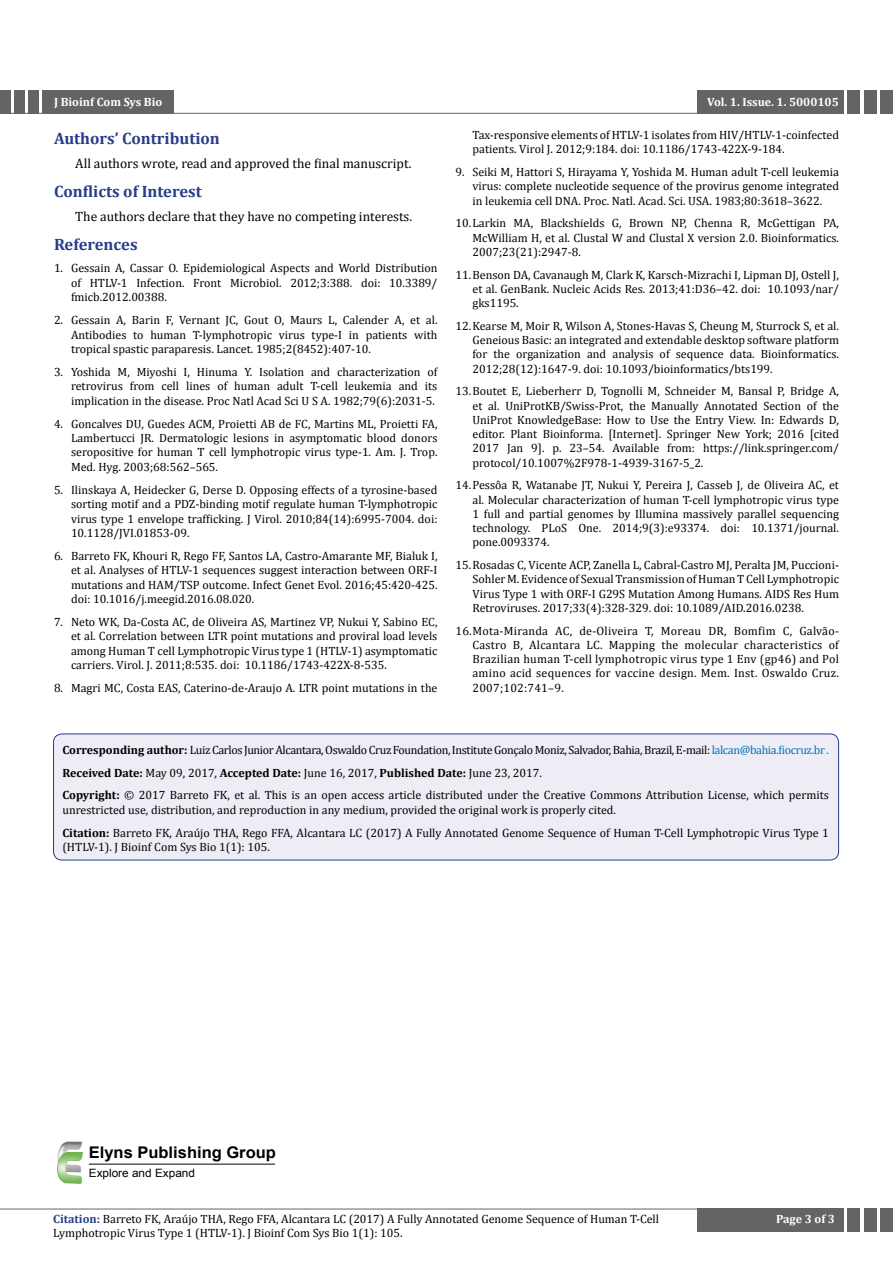
<style>
.page{position:relative;width:893px;height:1263px;background:#fff}
.page>*{position:absolute;margin:0;border:0;box-sizing:border-box;transform-origin:0 0}
.t1{font:700 16.5px "Cambria";color:#273c8a}
.t2{font:700 16.05px "Arial";color:#000}
.t3{font:13.5px "Cambria";color:#000}
.t4{font:12px/14.2px "Cambria";color:#000;text-align:justify}
.t5{font:12px/14.4px "Cambria";color:#000101}
.t6{font:12px/23px "Cambria";letter-spacing:-.03em;color:#000}
.t7{font:700 12px "Cambria";color:#fff}
.t8{font:11.55px "Arial";color:#000}
.s1{font-weight:700}
.s2{color:#0072bc}
.s3{color:#000}
.s4{font-weight:700;color:#000}
.s5{font-weight:700;color:#263d8b}
</style>
<div class="page">
<hr style="left:0;top:1209px;width:839px;height:1px;background:#636466">
<hr style="left:0;top:113px;width:811px;height:1px;background:#636466">
<div style="left:847px;top:1208px;width:13px;height:24px;background:#636466"></div>
<div style="left:864px;top:1208px;width:12px;height:24px;background:#636466"></div>
<div style="left:880px;top:1208px;width:13px;height:24px;background:#636466"></div>
<div style="left:697px;top:1208px;width:146px;height:24px;background:#636466"></div>
<div style="left:847px;top:90px;width:13px;height:23px;background:#636466"></div>
<div style="left:864px;top:90px;width:12px;height:23px;background:#636466"></div>
<div style="left:880px;top:90px;width:13px;height:23px;background:#636466"></div>
<div style="left:697px;top:90px;width:146px;height:23px;background:#636466"></div>
<div style="left:42px;top:90px;width:11px;height:23px;background:#636466"></div>
<div style="left:28px;top:90px;width:11px;height:23px;background:#636466"></div>
<div style="left:14px;top:90px;width:11px;height:23px;background:#636466"></div>
<div style="left:0;top:90px;width:11px;height:23px;background:#636466"></div>
<div style="left:47px;top:90px;width:126px;height:23px;background:#636466"></div>
<svg style="left:57px;top:1151px;width:26px;height:32px"></svg>
<img style="left:57px;top:1159px;width:13px;height:16px">
<img style="left:58px;top:1141px;width:24px;height:10px">
<hr style="left:89px;top:1164px;width:186px;height:1px;background:#000">
<div style="left:54px;top:734px;width:785px;height:126px;background:#eeedf5;border-radius:9px"></div>
<div style="left:53px;top:733px;width:786px;height:127px;border:1px solid #273c8a;border-radius:9px"></div>
<p class="t7" style="left:54px;top:93px;width:110px">J Bioinf Com Sys Bio</p>
<p class="t7" style="left:707px;top:93px;width:133px">Vol. 1. Issue. 1. 5000105</p>
<h1 class="t1" style="left:54px;top:126px;width:167px">Authors’ Contribution</h1>
<p class="t3" style="left:75px;top:156px;width:338px">All authors wrote, read and approved the final manuscript.</p>
<h1 class="t1" style="left:54px;top:179px;width:149px">Conflicts of Interest</h1>
<p class="t3" style="left:75px;top:209px;width:338px">The authors declare that they have no competing interests.</p>
<h1 class="t1" style="left:54px;top:232px;width:85px">References</h1>
<p class="t4" style="left:71px;top:261px;width:368px;text-indent:-17px">1. Gessain A, Cassar O. Epidemiological Aspects and World Distribution of HTLV-1 Infection. Front Microbiol. 2012;3:388. doi: 10.3389/ fmicb.2012.00388.</p>
<p class="t4" style="left:71px;top:313px;width:368px;text-indent:-17px">2. Gessain A, Barin F, Vernant JC, Gout O, Maurs L, Calender A, et al.<br>Antibodies to human T-lymphotropic virus type-I in patients with tropical spastic paraparesis. Lancet. 1985;2(8452):407-10.</p>
<p class="t4" style="left:71px;top:365px;width:368px;text-indent:-17px">3. Yoshida M, Miyoshi I, Hinuma Y. Isolation and characterization of retrovirus from cell lines of human adult T-cell leukemia and its implication in the disease. Proc Natl Acad Sci U S A. 1982;79(6):2031-5.</p>
<p class="t4" style="left:71px;top:416px;width:368px;text-indent:-17px">4. Goncalves DU, Guedes ACM, Proietti AB de FC, Martins ML, Proietti FA, Lambertucci JR. Dermatologic lesions in asymptomatic blood donors seropositive for human T cell lymphotropic virus type-1. Am. J. Trop.<br>Med. Hyg. 2003;68:562–565.</p>
<p class="t4" style="left:71px;top:482px;width:368px;text-indent:-17px">5. Ilinskaya A, Heidecker G, Derse D. Opposing effects of a tyrosine-based sorting motif and a PDZ-binding motif regulate human T-lymphotropic virus type 1 envelope trafficking. J Virol. 2010;84(14):6995-7004. doi:<br>10.1128/JVI.01853-09.</p>
<p class="t4" style="left:71px;top:548px;width:368px;text-indent:-17px">6. Barreto FK, Khouri R, Rego FF, Santos LA, Castro-Amarante MF, Bialuk I, et al. Analyses of HTLV-1 sequences suggest interaction between ORF-I mutations and HAM/TSP outcome. Infect Genet Evol. 2016;45:420-425. doi: 10.1016/j.meegid.2016.08.020.</p>
<p class="t4" style="left:71px;top:615px;width:368px;text-indent:-17px">7. Neto WK, Da-Costa AC, de Oliveira AS, Martinez VP, Nukui Y, Sabino EC, et al. Correlation between LTR point mutations and proviral load levels among Human T cell Lymphotropic Virus type 1 (HTLV-1) asymptomatic carriers. Virol. J. 2011;8:535. doi: 10.1186/1743-422X-8-535.</p>
<p class="t4" style="left:54px;top:681px;width:385px">8. Magri MC, Costa EAS, Caterino-de-Araujo A. LTR point mutations in the</p>
<p class="t4" style="left:472px;top:128px;width:368px">Tax-responsive elements of HTLV-1 isolates from HIV/HTLV-1-coinfected patients. Virol J. 2012;9:184. doi: 10.1186/1743-422X-9-184.</p>
<p class="t4" style="left:472px;top:165px;width:368px;text-indent:-17px">9. Seiki M, Hattori S, Hirayama Y, Yoshida M. Human adult T-cell leukemia virus: complete nucleotide sequence of the provirus genome integrated in leukemia cell DNA. Proc. Natl. Acad. Sci. USA. 1983;80:3618–3622.</p>
<p class="t4" style="left:472px;top:216px;width:368px;text-indent:-17px">10.Larkin MA, Blackshields G, Brown NP, Chenna R, McGettigan PA, McWilliam H, et al. Clustal W and Clustal X version 2.0. Bioinformatics.<br>2007;23(21):2947-8.</p>
<p class="t4" style="left:472px;top:267px;width:368px;text-indent:-17px">11.Benson DA, Cavanaugh M, Clark K, Karsch-Mizrachi I, Lipman DJ, Ostell J, et al. GenBank. Nucleic Acids Res. 2013;41:D36–42. doi: 10.1093/nar/ gks1195.</p>
<p class="t4" style="left:472px;top:319px;width:368px;text-indent:-17px">12.Kearse M, Moir R, Wilson A, Stones-Havas S, Cheung M, Sturrock S, et al.<br>Geneious Basic: an integrated and extendable desktop software platform for the organization and analysis of sequence data. Bioinformatics.<br>2012;28(12):1647-9. doi: 10.1093/bioinformatics/bts199.</p>
<p class="t4" style="left:472px;top:384px;width:368px;text-indent:-17px">13.Boutet E, Lieberherr D, Tognolli M, Schneider M, Bansal P, Bridge A, et al. UniProtKB/Swiss-Prot, the Manually Annotated Section of the UniProt KnowledgeBase: How to Use the Entry View. In: Edwards D, editor. Plant Bioinforma. [Internet]. Springer New York; 2016 [cited 2017 Jan 9]. p. 23–54. Available from: https://link.springer.com/ protocol/10.1007%2F978-1-4939-3167-5_2.</p>
<p class="t4" style="left:472px;top:478px;width:368px;text-indent:-17px">14.Pessôa R, Watanabe JT, Nukui Y, Pereira J, Casseb J, de Oliveira AC, et al. Molecular characterization of human T-cell lymphotropic virus type 1 full and partial genomes by Illumina massively parallel sequencing technology. PLoS One. 2014;9(3):e93374. doi: 10.1371/journal. pone.0093374.</p>
<p class="t4" style="left:472px;top:558px;width:368px;text-indent:-17px">15.Rosadas C, Vicente ACP, Zanella L, Cabral-Castro MJ, Peralta JM, Puccioni-Sohler M. Evidence of Sexual Transmission of Human T Cell Lymphotropic Virus Type 1 with ORF-I G29S Mutation Among Humans. AIDS Res Hum Retroviruses. 2017;33(4):328-329. doi: 10.1089/AID.2016.0238.</p>
<p class="t4" style="left:472px;top:623px;width:368px;text-indent:-17px">16.Mota-Miranda AC, de-Oliveira T, Moreau DR, Bomfim C, Galvão-Castro B, Alcantara LC. Mapping the molecular characteristics of Brazilian human T-cell lymphotropic virus type 1 Env (gp46) and Pol amino acid sequences for vaccine design. Mem. Inst. Oswaldo Cruz.<br>2007;102:741–9.</p>
<p class="t6" style="left:62px;top:738px;width:768px"><span class="s1">Corresponding author:</span> Luiz Carlos Junior Alcantara, Oswaldo Cruz Foundation, Institute Gonçalo Moniz, Salvador, Bahia, Brazil, E-mail: <span class="s2">lalcan@bahia.fiocruz.br .<br></span><span class="s1">Received Date:</span> May 09, 2017, <span class="s1">Accepted Date:</span> June 16, 2017, <span class="s1">Published Date:</span> June 23, 2017.<br><span class="s1">Copyright:</span> © 2017 Barreto FK, et al. This is an open access article distributed under the Creative Commons Attribution License, which permits</p>
<p class="t5" style="left:62px;top:798px;width:768px;line-height:23px"><span class="s3">unrestricted use, distribution, and reproduction in any medium, provided the original work is properly cited.<br></span><span class="s4">Citation:</span> Barreto FK, Araújo THA, Rego FFA, Alcantara LC (2017) A Fully Annotated Genome Sequence of Human T-Cell Lymphotropic Virus Type 1</p>
<p class="t5" style="left:62px;top:840px;width:209px">(HTLV-1). J Bioinf Com Sys Bio 1(1): 105.</p>
<h2 class="t2" style="left:89px;top:1141px;width:189px">Elyns Publishing Group</h2>
<p class="t8" style="left:89px;top:1166px;width:108px">Explore and Expand</p>
<p class="t5" style="left:53px;top:1211px;width:607px"><span class="s5">Citation:</span> Barreto FK, Araújo THA, Rego FFA, Alcantara LC (2017) A Fully Annotated Genome Sequence of Human T-Cell<br>Lymphotropic Virus Type 1 (HTLV-1). J Bioinf Com Sys Bio 1(1): 105.</p>
<p class="t7" style="left:776px;top:1211px;width:60px">Page 3 of 3</p>
</div>
